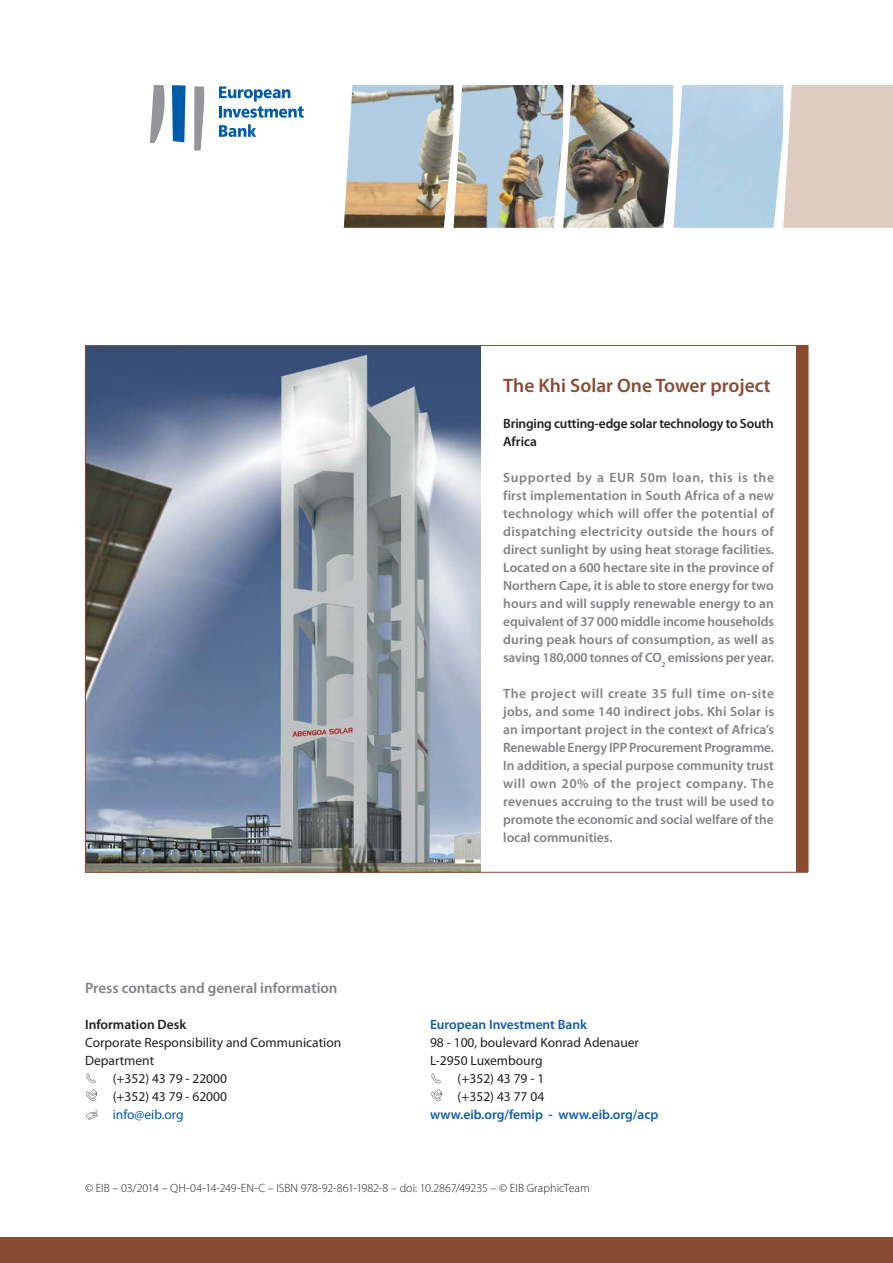
<style>
.page{position:relative;width:893px;height:1263px;background:#fff}
.page>*{position:absolute;margin:0;border:0;box-sizing:border-box;transform-origin:0 0}
.t1{font:600 19.5px "Myriad Pro";color:#894c33}
.t2{font:600 15px "Myriad Pro";color:#808285}
.t3{font:600 13.5px/18px "Myriad Pro";letter-spacing:-.005em;color:#808285;text-align:justify}
.t4{font:13.5px/18px "Myriad Pro";color:#231f20}
.t5{font:600 13.5px/18px "Myriad Pro";letter-spacing:-.01em;color:#231f20}
.t6{font:600 13.5px "Myriad Pro";color:#135cab}
.t7{font:13.5px "Myriad Pro";color:#015bab}
.t8{font:300 12px "Myriad Pro";letter-spacing:-.005em;color:#231f20}
</style>
<div class="page">
<div style="left:0;top:1237px;width:893px;height:26px;background:#894c33"></div>
<svg style="left:219px;top:86px;width:85px;height:32px"></svg>
<svg style="left:219px;top:124px;width:37px;height:13px"></svg>
<svg style="left:150px;top:85px;width:15px;height:58px"></svg>
<svg style="left:172px;top:85px;width:14px;height:57px"></svg>
<svg style="left:194px;top:86px;width:10px;height:65px"></svg>
<div style="left:783px;top:85px;width:110px;height:143px;background:#dfccc1"></div>
<img style="left:344px;top:85px;width:439px;height:143px">
<img style="left:87px;top:347px;width:393px;height:524px">
<div style="left:796px;top:345px;width:12px;height:526px;background:#894c33"></div>
<p class="t2" style="left:85px;top:980px;width:254px">Press contacts and general information</p>
<p class="t5" style="left:85px;top:1016px;width:103px">Information Desk</p>
<p class="t4" style="left:85px;top:1034px;width:258px">Corporate Responsibility and Communication<br>Department</p>
<p class="t4" style="left:85px;top:1070px;width:144px;text-align:right">✓ (+352) 43 79 - 22000 (+352) 43 79 - 62000</p>
<p class="t7" style="left:113px;top:1107px;width:73px">info@eib.org</p>
<h1 class="t1" style="left:503px;top:375px;width:269px">The Khi Solar One Tower project</h1>
<p class="t5" style="left:503px;top:415px;width:272px">Bringing cutting-edge solar technology to South<br>Africa</p>
<p class="t3" style="left:503px;top:469px;width:272px">Supported by a EUR 50m loan, this is the first implementation in South Africa of a new technology which will offer the potential of dispatching electricity outside the hours of direct sunlight by using heat storage facilities.<br>Located on a 600 hectare site in the province of Northern Cape, it is able to store energy for two hours and will supply renewable energy to an equivalent of 37 000 middle income households during peak hours of consumption, as well as saving 180,000 tonnes of CO<sub>2</sub> emissions per year.</p>
<p class="t3" style="left:503px;top:685px;width:272px">The project will create 35 full time on-site jobs, and some 140 indirect jobs. Khi Solar is an important project in the context of Africa’s Renewable Energy IPP Procurement Programme.<br>In addition, a special purpose community trust will own 20% of the project company. The revenues accruing to the trust will be used to promote the economic and social welfare of the local communities.</p>
<p class="t6" style="left:430px;top:1017px;width:159px">European Investment Bank</p>
<p class="t4" style="left:430px;top:1034px;width:210px">98 - 100, boulevard Konrad Adenauer<br>L-2950 Luxembourg</p>
<p class="t4" style="left:430px;top:1070px;width:116px;text-align:right">✓ (+352) 43 79 - 1 (+352) 43 77 04</p>
<p class="t6" style="left:430px;top:1107px;width:230px">www.eib.org/femip - www.eib.org/acp</p>
<p class="t8" style="left:85px;top:1181px;width:506px">© EIB – 03/2014 – QH-04-14-249-EN-C – ISBN 978-92-861-1982-8 – doi: 10.2867/49235 – © EIB GraphicTeam</p>
</div>
